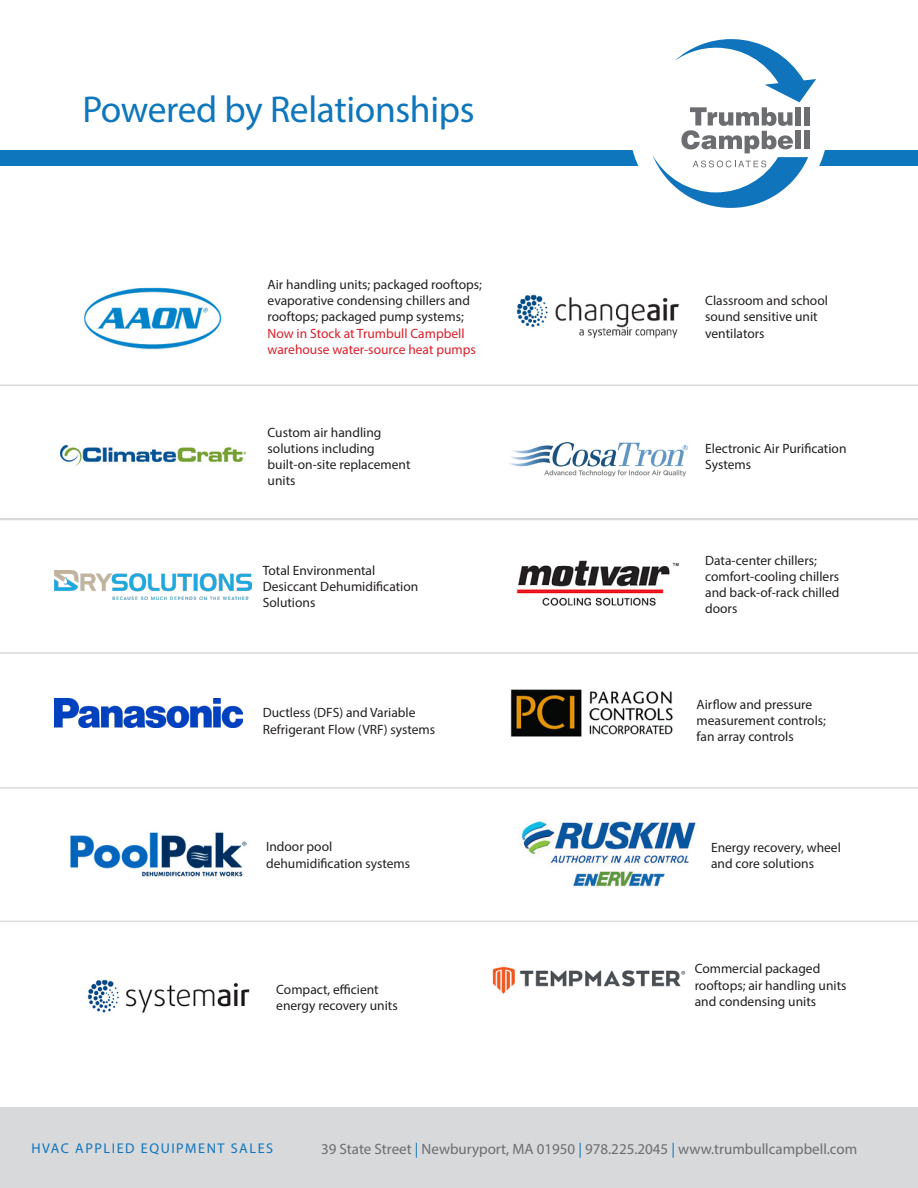
<style>
.page{position:relative;width:918px;height:1188px;background:#fff}
.page>*{position:absolute;margin:0;border:0;box-sizing:border-box;transform-origin:0 0}
.t1{font:37.5px "Myriad Pro";letter-spacing:-.01em;color:#0e76bc}
.t2{font:15px "Myriad Pro";color:#6c6d70}
.t3{font:14.1px "Myriad Pro";letter-spacing:.11em;color:#1074bc}
.t4{font:13.5px/16.2px "Myriad Pro";color:#231f20}
.s1{color:#da1f29}
.s2{color:#1074bc}
</style>
<div class="page">
<svg style="left:0;top:385px;width:918px;height:134px"></svg>
<svg style="left:0;top:519px;width:918px;height:135px"></svg>
<img style="left:54px;top:698px;width:189px;height:29px">
<svg style="left:0;top:787px;width:918px;height:135px"></svg>
<div style="left:0;top:1108px;width:918px;height:80px;background:#d8d9db"></div>
<div style="left:0;top:150px;width:917px;height:16px;background:#0e76bc"></div>
<div style="left:629px;top:25px;width:199px;height:199px;background:#fff;border-radius:50%"></div>
<svg style="left:652px;top:39px;width:164px;height:169px"></svg>
<img style="left:83px;top:287px;width:139px;height:63px">
<img style="left:499px;top:540px;width:198px;height:88px">
<img style="left:510px;top:689px;width:164px;height:48px">
<img style="left:60px;top:810px;width:197px;height:88px">
<img style="left:499px;top:430px;width:198px;height:54px">
<img style="left:54px;top:571px;width:197px;height:29px">
<img style="left:492px;top:966px;width:194px;height:29px">
<img style="left:54px;top:412px;width:197px;height:88px">
<img style="left:516px;top:294px;width:164px;height:45px">
<img style="left:513px;top:811px;width:197px;height:88px">
<img style="left:87px;top:979px;width:163px;height:35px">
<p class="t1" style="left:82px;top:86px;width:394px">Powered by Relationships</p>
<p class="t4" style="left:268px;top:276px;width:216px">Air handling units; packaged rooftops; evaporative condensing chillers and rooftops; packaged pump systems; <span class="s1">Now in Stock at Trumbull Campbell warehouse water-source heat pumps</span></p>
<p class="t4" style="left:268px;top:424px;width:144px">Custom air handling solutions including built-on-site replacement units</p>
<p class="t4" style="left:263px;top:562px;width:157px">Total Environmental<br>Desiccant Dehumidification<br>Solutions</p>
<p class="t4" style="left:263px;top:705px;width:174px">Ductless (DFS) and Variable<br>Refrigerant Flow (VRF) systems</p>
<p class="t4" style="left:266px;top:839px;width:146px">Indoor pool dehumidification systems</p>
<p class="t4" style="left:276px;top:981px;width:123px">Compact, efficient energy recovery units</p>
<p class="t4" style="left:705px;top:292px;width:124px">Classroom and school sound sensitive unit ventilators</p>
<p class="t4" style="left:705px;top:440px;width:143px">Electronic Air Purification<br>Systems</p>
<p class="t4" style="left:705px;top:552px;width:136px">Data-center chillers; comfort-cooling chillers and back-of-rack chilled doors</p>
<p class="t4" style="left:697px;top:696px;width:131px">Airflow and pressure measurement controls; fan array controls</p>
<p class="t4" style="left:711px;top:839px;width:131px">Energy recovery, wheel and core solutions</p>
<p class="t4" style="left:695px;top:961px;width:153px">Commercial packaged rooftops; air handling units and condensing units</p>
<p class="t3" style="left:32px;top:1140px;width:243px">HVAC APPLIED EQUIPMENT SALES</p>
<p class="t2" style="left:321px;top:1140px;width:538px">39 State Street <span class="s2">|</span> Newburyport, MA 01950 <span class="s2">|</span> 978.225.2045 <span class="s2">|</span> www.trumbullcampbell.com</p>
</div>
